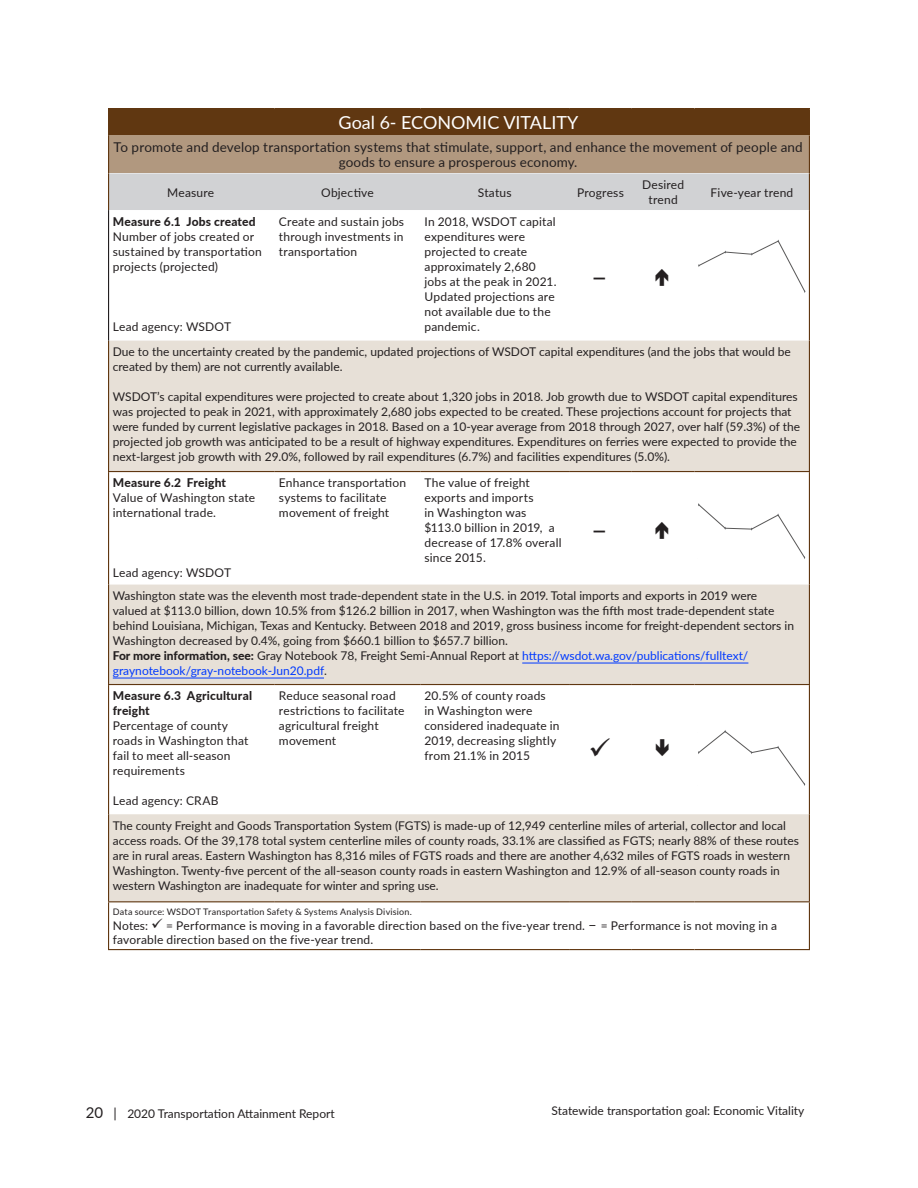
<style>
.page{position:relative;width:918px;height:1188px;background:#fff}
.page>*{position:absolute;margin:0;border:0;box-sizing:border-box;transform-origin:0 0}
.Table_text{font:28.5px "Lato";color:#231f20}
.Objective_head{font:18px "Lato";color:#fff}
.Table_Graph_subtitle{font:13.5px/15px "Lato";letter-spacing:.01em;color:#231f20;text-align:center}
.Paragraph{font:12px/15px "Lato";color:#231f20}
.Table_text-2{font:12px/15px "Lato";letter-spacing:.015em;color:#231f20}
.General_subheads{font:12px/15px "Lato";color:#231f20}
.General_subheads-2{font:12px/15px "Lato";color:#0039ff}
.Source_information{font:12px/13.5px "Lato";letter-spacing:.015em;color:#231f20}
.Table_text-3{font:800 12px/15px "Lato";letter-spacing:.015em;color:#231f20}
.Table_Text_header_ro{font:12px/15px "Lato";letter-spacing:.015em;color:#231f20;text-align:center}
.Source_information-2{font:9px "Lato";letter-spacing:.025em;color:#231f20}
.s1{font-weight:800;color:#231f20}
.s2{color:#231f20}
.s3{font-size:15px}
.s4{font-size:13.5px}
</style>
<div class="page">
<div style="left:109px;top:109px;width:700px;height:27px;background:#603711"></div>
<div style="left:109px;top:136px;width:700px;height:37px;background:#b1987f"></div>
<div style="left:109px;top:173px;width:700px;height:37px;background:#d1d2d4"></div>
<svg style="left:109px;top:341px;width:700px;height:560px;fill:#e7e0d7"></svg>
<hr style="left:108px;top:108px;width:167px;height:1px;background:#603711">
<svg style="left:108px;top:109px;width:1px;height:27px"></svg>
<hr style="left:275px;top:108px;width:145px;height:1px;background:#603711">
<hr style="left:420px;top:108px;width:149px;height:1px;background:#603711">
<hr style="left:569px;top:108px;width:63px;height:1px;background:#603711">
<hr style="left:632px;top:108px;width:63px;height:1px;background:#603711">
<hr style="left:695px;top:108px;width:115px;height:1px;background:#603711">
<svg style="left:809px;top:109px;width:1px;height:27px"></svg>
<hr style="left:108px;top:136px;width:1px;height:37px;background:#603711">
<hr style="left:809px;top:136px;width:1px;height:37px;background:#603711">
<hr style="left:108px;top:173px;width:1px;height:37px;background:#603711">
<hr style="left:809px;top:173px;width:1px;height:37px;background:#603711">
<hr style="left:108px;top:902px;width:1px;height:47px;background:#603711">
<hr style="left:809px;top:902px;width:1px;height:47px;background:#603711">
<hr style="left:108px;top:949px;width:167px;height:1px;background:#603711">
<hr style="left:275px;top:949px;width:145px;height:1px;background:#603711">
<hr style="left:420px;top:949px;width:149px;height:1px;background:#603711">
<hr style="left:569px;top:949px;width:63px;height:1px;background:#603711">
<hr style="left:632px;top:949px;width:63px;height:1px;background:#603711">
<hr style="left:695px;top:949px;width:115px;height:1px;background:#603711">
<hr style="left:108px;top:585px;width:1px;height:99px;background:#603711">
<hr style="left:809px;top:585px;width:1px;height:99px;background:#603711">
<hr style="left:108px;top:472px;width:1px;height:113px;background:#603711">
<hr style="left:809px;top:472px;width:1px;height:113px;background:#603711">
<hr style="left:108px;top:341px;width:1px;height:130px;background:#603711">
<hr style="left:809px;top:341px;width:1px;height:130px;background:#603711">
<hr style="left:108px;top:471px;width:167px;height:1px;background:#603711">
<hr style="left:275px;top:471px;width:145px;height:1px;background:#603711">
<hr style="left:420px;top:471px;width:149px;height:1px;background:#603711">
<hr style="left:569px;top:471px;width:63px;height:1px;background:#603711">
<hr style="left:632px;top:471px;width:63px;height:1px;background:#603711">
<hr style="left:695px;top:471px;width:115px;height:1px;background:#603711">
<hr style="left:108px;top:684px;width:167px;height:1px;background:#603711">
<hr style="left:108px;top:685px;width:1px;height:129px;background:#603711">
<hr style="left:275px;top:684px;width:145px;height:1px;background:#603711">
<hr style="left:420px;top:684px;width:149px;height:1px;background:#603711">
<hr style="left:569px;top:684px;width:63px;height:1px;background:#603711">
<hr style="left:632px;top:684px;width:63px;height:1px;background:#603711">
<hr style="left:695px;top:684px;width:115px;height:1px;background:#603711">
<hr style="left:809px;top:685px;width:1px;height:129px;background:#603711">
<hr style="left:108px;top:814px;width:1px;height:87px;background:#603711">
<hr style="left:809px;top:814px;width:1px;height:87px;background:#603711">
<hr style="left:108px;top:901px;width:167px;height:1px;background:#603711">
<hr style="left:275px;top:901px;width:145px;height:1px;background:#603711">
<hr style="left:420px;top:901px;width:149px;height:1px;background:#603711">
<hr style="left:569px;top:901px;width:63px;height:1px;background:#603711">
<hr style="left:632px;top:901px;width:63px;height:1px;background:#603711">
<hr style="left:695px;top:901px;width:115px;height:1px;background:#603711">
<hr style="left:108px;top:210px;width:1px;height:131px;background:#231f20">
<hr style="left:809px;top:210px;width:1px;height:131px;background:#603711">
<hr style="left:522px;top:663px;width:226px;height:1px;background:#0039ff">
<hr style="left:113px;top:678px;width:211px;height:1px;background:#0039ff">
<svg style="left:698px;top:730px;width:107px;height:56px"></svg>
<svg style="left:698px;top:503px;width:107px;height:56px"></svg>
<svg style="left:698px;top:240px;width:108px;height:53px"></svg>
<svg style="left:656px;top:522px;width:13px;height:17px"></svg>
<svg style="left:656px;top:739px;width:13px;height:18px"></svg>
<svg style="left:590px;top:738px;width:20px;height:19px"></svg>
<p class="Objective_head" style="left:339px;top:110px;width:241px">Goal 6- ECONOMIC VITALITY</p>
<p class="Table_Graph_subtitle" style="left:113px;top:139px;width:691px">To promote and develop transportation systems that stimulate, support, and enhance the movement of people and goods to ensure a prosperous economy.</p>
<p class="Table_Text_header_ro" style="left:167px;top:184px;width:48px">Measure</p>
<p class="Table_Text_header_ro" style="left:321px;top:184px;width:54px">Objective</p>
<p class="Table_Text_header_ro" style="left:478px;top:184px;width:35px">Status</p>
<p class="Table_Text_header_ro" style="left:577px;top:184px;width:48px">Progress</p>
<p class="Table_Text_header_ro" style="left:642px;top:177px;width:44px">Desired trend</p>
<p class="Table_Text_header_ro" style="left:711px;top:184px;width:84px">Five-year trend</p>
<p class="Table_text-3" style="left:113px;top:213px;width:144px">Measure 6.1 Jobs created</p>
<p class="Table_text-2" style="left:113px;top:228px;width:150px">Number of jobs created or sustained by transportation projects (projected)</p>
<p class="Table_text-2" style="left:279px;top:213px;width:127px;text-align:justify">Create and sustain jobs through investments in transportation</p>
<p class="Table_text-2" style="left:425px;top:213px;width:133px">In 2018, WSDOT capital expenditures were projected to create approximately 2,680 jobs at the peak in 2021.<br>Updated projections are not available due to the pandemic.</p>
<p class="Table_text" style="left:591px;top:256px;width:18px">–</p>
<p class="Table_text-2" style="left:113px;top:318px;width:120px">Lead agency: WSDOT</p>
<p class="Paragraph" style="left:113px;top:344px;width:680px">Due to the uncertainty created by the pandemic, updated projections of WSDOT capital expenditures (and the jobs that would be created by them) are not currently available.</p>
<p class="Paragraph" style="left:113px;top:389px;width:689px">WSDOT’s capital expenditures were projected to create about 1,320 jobs in 2018. Job growth due to WSDOT capital expenditures was projected to peak in 2021, with approximately 2,680 jobs expected to be created. These projections account for projects that were funded by current legislative packages in 2018. Based on a 10-year average from 2018 through 2027, over half (59.3%) of the projected job growth was anticipated to be a result of highway expenditures. Expenditures on ferries were expected to provide the next-largest job growth with 29.0%, followed by rail expenditures (6.7%) and facilities expenditures (5.0%).</p>
<p class="Table_text-3" style="left:113px;top:475px;width:115px">Measure 6.2 Freight</p>
<p class="Table_text-2" style="left:113px;top:490px;width:144px">Value of Washington state international trade.</p>
<p class="Table_text-2" style="left:279px;top:475px;width:129px">Enhance transportation systems to facilitate movement of freight</p>
<p class="Table_text-2" style="left:425px;top:475px;width:138px">The value of freight exports and imports<br>in Washington was $113.0 billion in 2019, a decrease of 17.8% overall since 2015.</p>
<p class="Table_text" style="left:591px;top:509px;width:18px">–</p>
<p class="Table_text-2" style="left:113px;top:565px;width:120px">Lead agency: WSDOT</p>
<p class="General_subheads" style="left:113px;top:588px;width:683px">Washington state was the eleventh most trade-dependent state in the U.S. in 2019. Total imports and exports in 2019 were valued at $113.0 billion, down 10.5% from $126.2 billion in 2017, when Washington was the fifth most trade-dependent state behind Louisiana, Michigan, Texas and Kentucky. Between 2018 and 2019, gross business income for freight-dependent sectors in Washington decreased by 0.4%, going from $660.1 billion to $657.7 billion.</p>
<p class="General_subheads-2" style="left:113px;top:648px;width:637px"><span class="s1">For more information, see:</span> <span class="s2">Gray Notebook 78, Freight Semi-Annual Report at</span> https://wsdot.wa.gov/publications/fulltext/ graynotebook/gray-notebook-Jun20.pdf<span class="s2">.</span></p>
<p class="Table_text-3" style="left:113px;top:688px;width:141px">Measure 6.3 Agricultural freight</p>
<p class="Table_text-2" style="left:113px;top:718px;width:137px">Percentage of county roads in Washington that fail to meet all-season requirements</p>
<p class="Table_text-2" style="left:113px;top:793px;width:107px">Lead agency: CRAB</p>
<p class="Table_text-2" style="left:279px;top:688px;width:127px">Reduce seasonal road restrictions to facilitate agricultural freight movement</p>
<p class="Table_text-2" style="left:425px;top:688px;width:137px">20.5% of county roads<br>in Washington were considered inadequate in<br>2019, decreasing slightly from 21.1% in 2015</p>
<p class="Paragraph" style="left:113px;top:818px;width:688px">The county Freight and Goods Transportation System (FGTS) is made-up of 12,949 centerline miles of arterial, collector and local access roads. Of the 39,178 total system centerline miles of county roads, 33.1% are classified as FGTS; nearly 88% of these routes are in rural areas. Eastern Washington has 8,316 miles of FGTS roads and there are another 4,632 miles of FGTS roads in western Washington. Twenty-five percent of the all-season county roads in eastern Washington and 12.9% of all-season county roads in western Washington are inadequate for winter and spring use.</p>
<p class="Source_information-2" style="left:113px;top:905px;width:301px">Data source: WSDOT Transportation Safety &amp; Systems Analysis Division.</p>
<p class="Source_information" style="left:113px;top:918px;width:666px">Notes: ✓ = Performance is moving in a favorable direction based on the five-year trend. <span class="s3">–</span> = Performance is not moving in a favorable direction based on the five-year trend.</p>
<p class="Paragraph" style="left:86px;top:1105px;width:250px"><span class="s3">20</span> <span class="s4">|</span> 2020 Transportation Attainment Report</p>
<p class="Paragraph" style="left:552px;top:1103px;width:254px">Statewide transportation goal: Economic Vitality</p>
</div>
